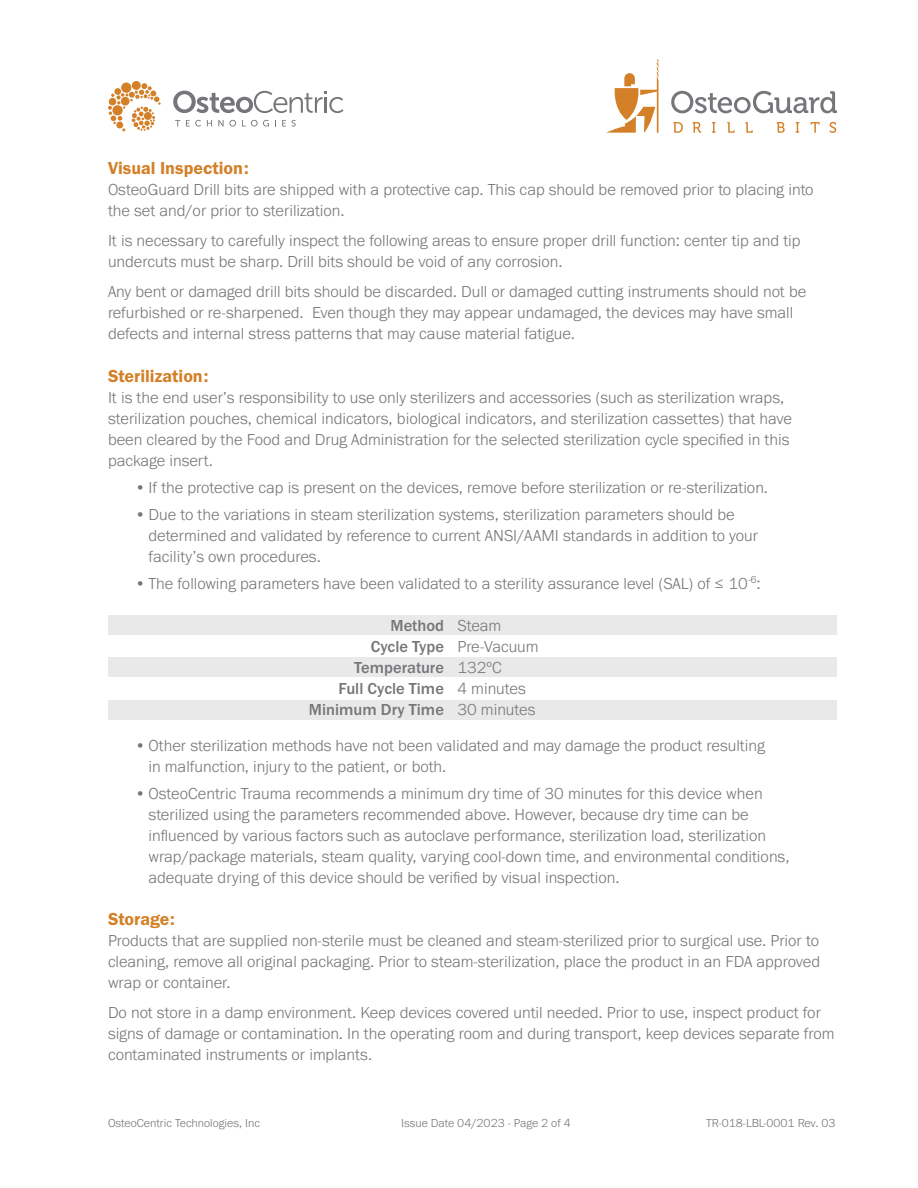
<style>
.page{position:relative;width:918px;height:1188px;background:#fff}
.page>*{position:absolute;margin:0;border:0;box-sizing:border-box;transform-origin:0 0}
.t1{font:18px "Franklin Gothic URW Dem";color:#d38028}
.t2{font:300 16.5px/21px "Franklin Gothic URW";color:#757679}
.t3{font:500 16.5px "Franklin Gothic URW";color:#757679}
.t4{font:300 12px "Franklin Gothic URW";color:#757679}
.s1{font-weight:300}
.s2{font-weight:500}
</style>
<div class="page">
<div style="left:108px;top:615px;width:729px;height:19px;background:#e9e9e9"></div>
<div style="left:108px;top:658px;width:729px;height:19px;background:#e9e9e9"></div>
<div style="left:108px;top:700px;width:729px;height:20px;background:#e9e9e9"></div>
<svg style="left:132px;top:81px;width:9px;height:9px"></svg>
<svg style="left:108px;top:83px;width:53px;height:48px"></svg>
<div style="left:109px;top:98px;width:7px;height:7px;background:#d38028;border-radius:50%"></div>
<div style="left:112px;top:105px;width:11px;height:10px;background:#d38028;border-radius:50%"></div>
<div style="left:121px;top:83px;width:10px;height:10px;background:#d38028;border-radius:50%"></div>
<div style="left:144px;top:112px;width:8px;height:8px;background:#d38028;border-radius:50%"></div>
<svg style="left:173px;top:91px;width:170px;height:22px"></svg>
<svg style="left:175px;top:120px;width:5px;height:6px"></svg>
<svg style="left:186px;top:120px;width:15px;height:7px"></svg>
<svg style="left:207px;top:120px;width:5px;height:6px"></svg>
<svg style="left:218px;top:120px;width:18px;height:7px"></svg>
<svg style="left:242px;top:120px;width:27px;height:7px"></svg>
<svg style="left:282px;top:120px;width:14px;height:7px"></svg>
<svg style="left:606px;top:59px;width:52px;height:74px"></svg>
<svg style="left:671px;top:91px;width:166px;height:22px"></svg>
<svg style="left:673px;top:122px;width:10px;height:11px"></svg>
<svg style="left:693px;top:122px;width:8px;height:11px"></svg>
<svg style="left:712px;top:122px;width:4px;height:11px"></svg>
<svg style="left:727px;top:122px;width:8px;height:11px"></svg>
<svg style="left:745px;top:122px;width:8px;height:11px"></svg>
<svg style="left:777px;top:122px;width:8px;height:11px"></svg>
<svg style="left:796px;top:122px;width:3px;height:11px"></svg>
<svg style="left:811px;top:122px;width:9px;height:11px"></svg>
<svg style="left:829px;top:122px;width:7px;height:11px"></svg>
<p class="t1" style="left:108px;top:157px;width:142px">Visual Inspection:</p>
<p class="t2" style="left:108px;top:179px;width:707px">OsteoGuard Drill bits are shipped with a protective cap. This cap should be removed prior to placing into the set and/or prior to sterilization.</p>
<p class="t2" style="left:108px;top:230px;width:694px">It is necessary to carefully inspect the following areas to ensure proper drill function: center tip and tip undercuts must be sharp. Drill bits should be void of any corrosion.</p>
<p class="t2" style="left:108px;top:281px;width:700px">Any bent or damaged drill bits should be discarded. Dull or damaged cutting instruments should not be refurbished or re-sharpened. Even though they may appear undamaged, the devices may have small defects and internal stress patterns that may cause material fatigue.</p>
<p class="t1" style="left:108px;top:365px;width:102px">Sterilization:</p>
<p class="t2" style="left:108px;top:386px;width:686px">It is the end user’s responsibility to use only sterilizers and accessories (such as sterilization wraps, sterilization pouches, chemical indicators, biological indicators, and sterilization cassettes) that have been cleared by the Food and Drug Administration for the selected sterilization cycle specified in this package insert.</p>
<p class="t2" style="left:135px;top:476px;width:635px">•If the protective cap is present on the devices, remove before sterilization or re-sterilization.</p>
<p class="t2" style="left:149px;top:503px;width:611px;text-indent:-14px">•Due to the variations in steam sterilization systems, sterilization parameters should be determined and validated by reference to current ANSI/AAMI standards in addition to your facility’s own procedures.</p>
<p class="t2" style="left:135px;top:572px;width:627px">•The following parameters have been validated to a sterility assurance level (SAL) of ≤ 10<sup>-6</sup>:</p>
<p class="t3" style="left:391px;top:615px;width:112px">Method <span class="s1">Steam</span></p>
<p class="t2" style="left:371px;top:635px;width:169px"><span class="s2">Cycle Type</span> Pre-Vacuum</p>
<p class="t3" style="left:354px;top:657px;width:149px">Temperature <span class="s1">132ºC</span></p>
<p class="t3" style="left:339px;top:678px;width:189px">Full Cycle Time <span class="s1">4 minutes</span></p>
<p class="t3" style="left:309px;top:699px;width:228px">Minimum Dry Time <span class="s1">30 minutes</span></p>
<p class="t2" style="left:149px;top:734px;width:618px;text-indent:-14px">•Other sterilization methods have not been validated and may damage the product resulting in malfunction, injury to the patient, or both.</p>
<p class="t2" style="left:149px;top:782px;width:643px;text-indent:-14px">•OsteoCentric Trauma recommends a minimum dry time of 30 minutes for this device when sterilized using the parameters recommended above. However, because dry time can be influenced by various factors such as autoclave performance, sterilization load, sterilization wrap/package materials, steam quality, varying cool-down time, and environmental conditions, adequate drying of this device should be verified by visual inspection.</p>
<p class="t1" style="left:108px;top:908px;width:68px">Storage:</p>
<p class="t2" style="left:108px;top:930px;width:714px;text-align:justify">Products that are supplied non-sterile must be cleaned and steam-sterilized prior to surgical use. Prior to cleaning, remove all original packaging. Prior to steam-sterilization, place the product in an FDA approved wrap or container.</p>
<p class="t2" style="left:108px;top:1002px;width:728px">Do not store in a damp environment. Keep devices covered until needed. Prior to use, inspect product for signs of damage or contamination. In the operating room and during transport, keep devices separate from contaminated instruments or implants.</p>
<p class="t4" style="left:108px;top:1116px;width:154px">OsteoCentric Technologies, Inc</p>
<p class="t4" style="left:401px;top:1116px;width:171px">Issue Date 04/2023 - Page 2 of 4</p>
<p class="t4" style="left:706px;top:1116px;width:131px">TR-018-LBL-0001 Rev. 03</p>
</div>
